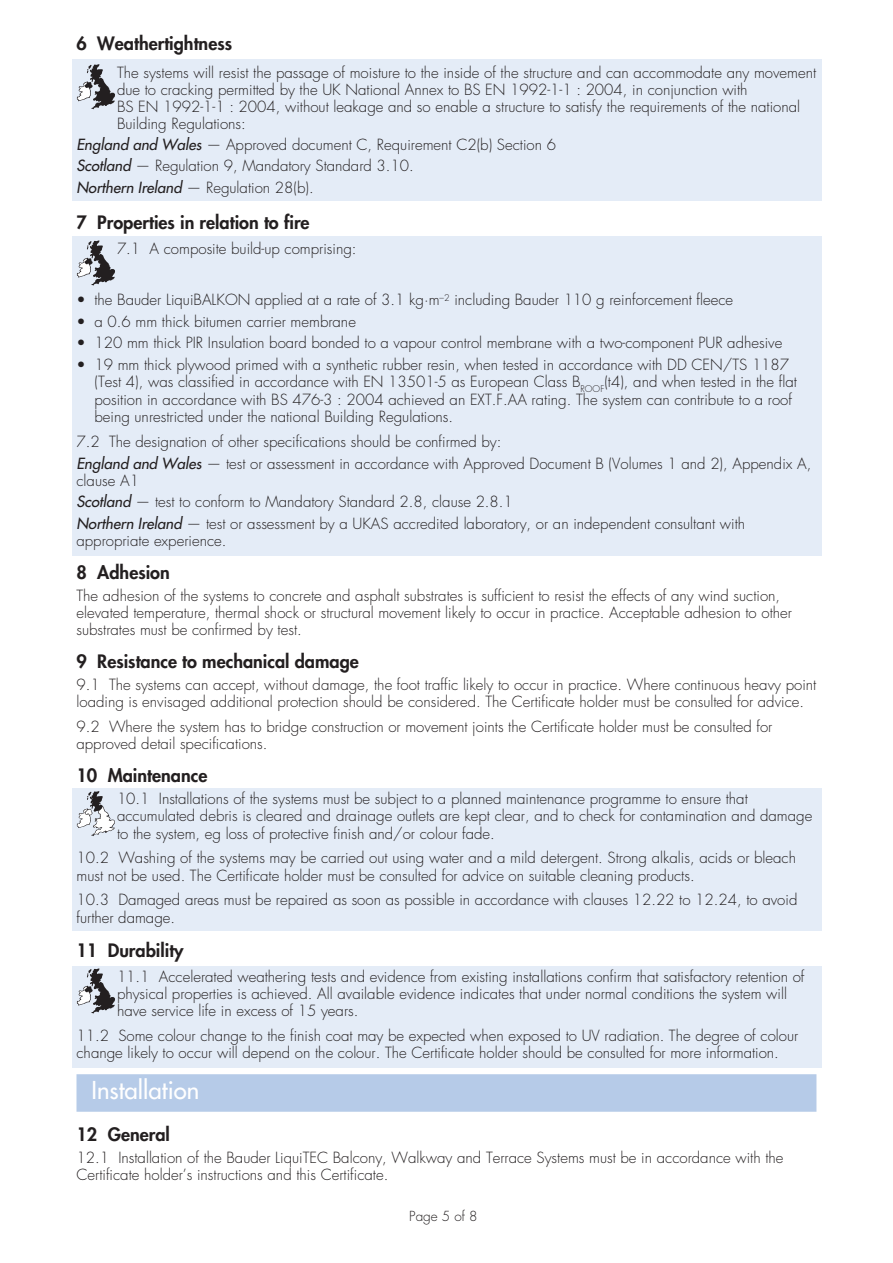
<style>
.page{position:relative;width:893px;height:1263px;background:#fff}
.page>*{position:absolute;margin:0;border:0;box-sizing:border-box;transform-origin:0 0}
.t1{font:24px "Futura";color:#fff}
.t2{font:800 18px "Futura";color:#231f20}
.t3{font:300 15px/17.2px "Futura";color:#231f20}
.t4{font:300 13.5px "Futura";color:#231f20}
.s1{font-weight:400;font-style:italic}
</style>
<div class="page">
<div style="left:72px;top:60px;width:749px;height:141px;background:#e4ecf7"></div>
<div style="left:72px;top:236px;width:749px;height:320px;background:#e4ecf7"></div>
<div style="left:72px;top:966px;width:749px;height:102px;background:#e4ecf7"></div>
<div style="left:72px;top:788px;width:749px;height:142px;background:#e4ecf7"></div>
<div style="left:76px;top:1074px;width:740px;height:38px;background:#b6cbe8"></div>
<svg style="left:77px;top:64px;width:38px;height:45px"></svg>
<svg style="left:77px;top:240px;width:38px;height:45px"></svg>
<svg style="left:77px;top:791px;width:38px;height:45px"></svg>
<svg style="left:77px;top:968px;width:38px;height:45px"></svg>
<p class="t2" style="left:76px;top:32px;width:157px">6 Weathertightness</p>
<p class="t3" style="left:117px;top:64px;width:701px">The systems will resist the passage of moisture to the inside of the structure and can accommodate any movement due to cracking permitted by the UK National Annex to BS EN 1992-1-1 : 2004, in conjunction with<br>BS EN 1992-1-1 : 2004, without leakage and so enable a structure to satisfy the requirements of the national Building Regulations:</p>
<p class="t3" style="left:76px;top:134px;width:481px;line-height:21.6px"><span class="s1">England and Wales</span> — Approved document C, Requirement C2(b) Section 6<br><span class="s1">Scotland</span> — Regulation 9, Mandatory Standard 3.10.<br><span class="s1">Northern Ireland</span> — Regulation 28(b).</p>
<p class="t2" style="left:76px;top:211px;width:235px">7 Properties in relation to fire</p>
<p class="t3" style="left:117px;top:240px;width:241px">7.1 A composite build-up comprising:</p>
<p class="t3" style="left:76px;top:292px;width:658px">• the Bauder LiquiBALKON applied at a rate of 3.1 kg∙ m<sup>–2</sup> including Bauder 110 g reinforcement fleece</p>
<p class="t3" style="left:76px;top:313px;width:281px">• a 0.6 mm thick bitumen carrier membrane</p>
<p class="t3" style="left:76px;top:335px;width:707px">• 120 mm thick PIR Insulation board bonded to a vapour control membrane with a two-component PUR adhesive</p>
<p class="t3" style="left:94px;top:356px;width:704px;text-indent:-18px">• 19 mm thick plywood primed with a synthetic rubber resin, when tested in accordance with DD CEN/TS 1187 (Test 4), was classified in accordance with EN 13501-5 as European Class B<sub>ROOF</sub>(t4), and when tested in the flat position in accordance with BS 476-3 : 2004 achieved an EXT.F.AA rating. The system can contribute to a roof being unrestricted under the national Building Regulations.</p>
<p class="t3" style="left:76px;top:432px;width:736px;line-height:21.5px">7.2 The designation of other specifications should be confirmed by:<br><span class="s1">England and Wales</span> — test or assessment in accordance with Approved Document B (Volumes 1 and 2), Appendix A,</p>
<p class="t3" style="left:76px;top:470px;width:670px;line-height:21.6px">clause A1<br><span class="s1">Scotland</span> — test to conform to Mandatory Standard 2.8, clause 2.8.1<br><span class="s1">Northern Ireland</span> — test or assessment by a UKAS accredited laboratory, or an independent consultant with</p>
<p class="t3" style="left:76px;top:532px;width:151px">appropriate experience.</p>
<p class="t2" style="left:76px;top:561px;width:95px">8 Adhesion</p>
<p class="t3" style="left:76px;top:587px;width:717px">The adhesion of the systems to concrete and asphalt substrates is sufficient to resist the effects of any wind suction, elevated temperature, thermal shock or structural movement likely to occur in practice. Acceptable adhesion to other substrates must be confirmed by test.</p>
<p class="t2" style="left:76px;top:650px;width:284px">9 Resistance to mechanical damage</p>
<p class="t3" style="left:76px;top:676px;width:741px">9.1 The systems can accept, without damage, the foot traffic likely to occur in practice. Where continuous heavy point loading is envisaged additional protection should be considered. The Certificate holder must be consulted for advice.</p>
<p class="t3" style="left:76px;top:718px;width:697px">9.2 Where the system has to bridge construction or movement joints the Certificate holder must be consulted for approved detail specifications.</p>
<p class="t2" style="left:76px;top:764px;width:132px">10 Maintenance</p>
<p class="t3" style="left:117px;top:790px;width:697px">10.1 Installations of the systems must be subject to a planned maintenance programme to ensure that accumulated debris is cleared and drainage outlets are kept clear, and to check for contamination and damage to the system, eg loss of protective finish and/or colour fade.</p>
<p class="t3" style="left:76px;top:850px;width:721px">10.2 Washing of the systems may be carried out using water and a mild detergent. Strong alkalis, acids or bleach must not be used. The Certificate holder must be consulted for advice on suitable cleaning products.</p>
<p class="t3" style="left:76px;top:892px;width:722px">10.3 Damaged areas must be repaired as soon as possible in accordance with clauses 12.22 to 12.24, to avoid further damage.</p>
<p class="t2" style="left:76px;top:939px;width:109px">11 Durability</p>
<p class="t3" style="left:117px;top:968px;width:689px">11.1 Accelerated weathering tests and evidence from existing installations confirm that satisfactory retention of physical properties is achieved. All available evidence indicates that under normal conditions the system will have service life in excess of 15 years.</p>
<p class="t3" style="left:76px;top:1027px;width:723px">11.2 Some colour change to the finish coat may be expected when exposed to UV radiation. The degree of colour change likely to occur will depend on the colour. The Certificate holder should be consulted for more information.</p>
<h1 class="t1" style="left:92px;top:1075px;width:109px">Installation</h1>
<p class="t2" style="left:76px;top:1123px;width:95px">12 General</p>
<p class="t3" style="left:76px;top:1149px;width:708px">12.1 Installation of the Bauder LiquiTEC Balcony, Walkway and Terrace Systems must be in accordance with the<br>Certificate holder’s instructions and this Certificate.</p>
<p class="t4" style="left:409px;top:1208px;width:70px">Page 5 of 8</p>
</div>
